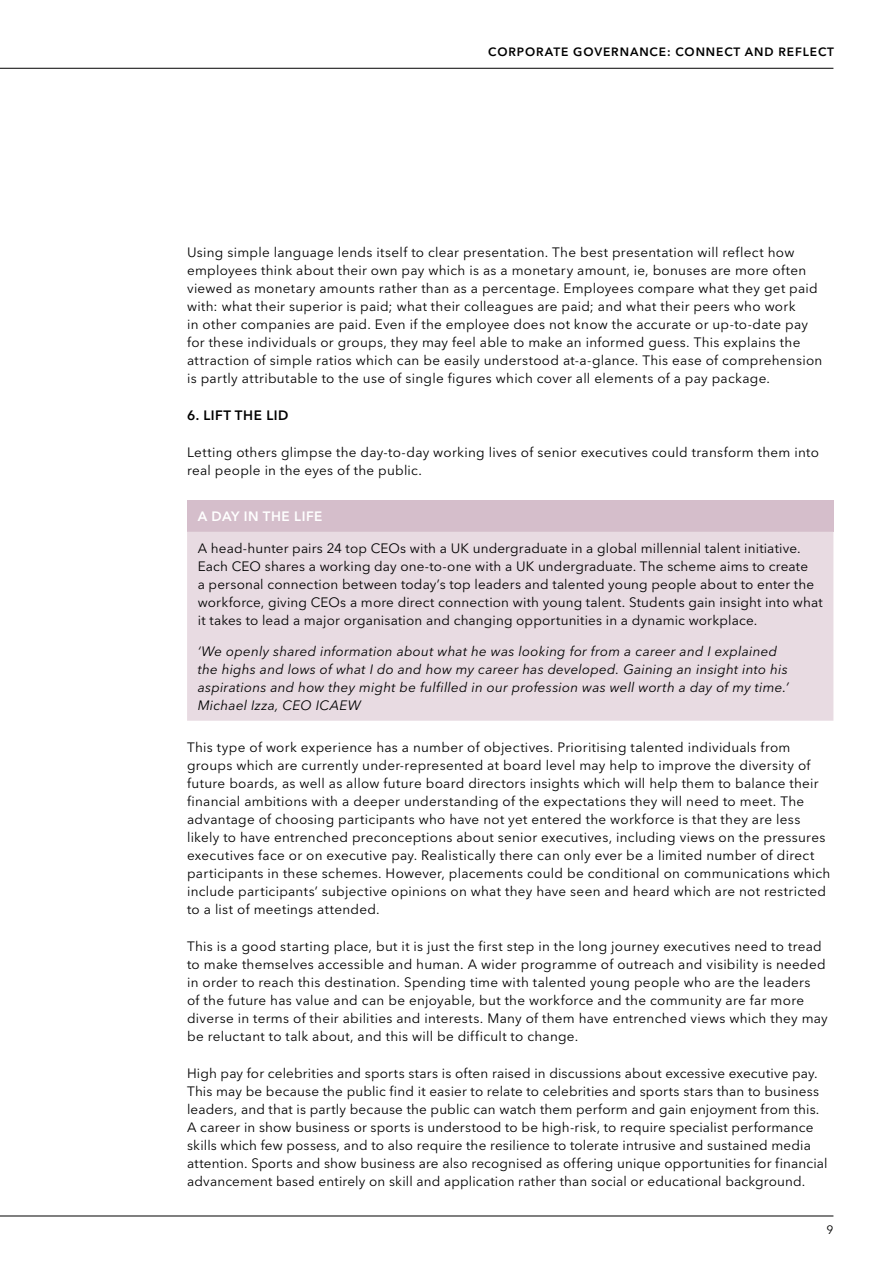
<style>
.page{position:relative;width:893px;height:1263px;background:#fff}
.page>*{position:absolute;margin:0;border:0;box-sizing:border-box;transform-origin:0 0}
.BODYTEXT{font:13.5px/18px "Avenir Next LT Pro";letter-spacing:.02em;color:#000}
.BODYTEXT-2{font:italic 13.5px/18px "Avenir Next LT Pro";letter-spacing:.015em;color:#000}
.Heading_3{font:600 13.5px "Avenir Next LT Pro";letter-spacing:.04em;color:#fff}
.HEADING_2{font:600 13.5px "Avenir Next LT Pro";letter-spacing:.04em;color:#000}
.t1{font:600 12px "Avenir Next LT Pro";letter-spacing:.075em;color:#000}
.t2{font:12px "Avenir Next LT Pro";color:#000}
</style>
<div class="page">
<hr style="left:0;top:1216px;width:833px;height:1px;background:#000">
<hr style="left:0;top:68px;width:833px;height:1px;background:#000">
<div style="left:187px;top:500px;width:646px;height:32px;background:#d5becb"></div>
<div style="left:187px;top:532px;width:646px;height:189px;background:#e8dbe2"></div>
<p class="t1" style="left:488px;top:44px;width:347px">CORPORATE GOVERNANCE: CONNECT AND REFLECT</p>
<p class="BODYTEXT" style="left:187px;top:243px;width:637px">Using simple language lends itself to clear presentation. The best presentation will reflect how employees think about their own pay which is as a monetary amount, ie, bonuses are more often viewed as monetary amounts rather than as a percentage. Employees compare what they get paid with: what their superior is paid; what their colleagues are paid; and what their peers who work<br>in other companies are paid. Even if the employee does not know the accurate or up-to-date pay for these individuals or groups, they may feel able to make an informed guess. This explains the attraction of simple ratios which can be easily understood at-a-glance. This ease of comprehension is partly attributable to the use of single figures which cover all elements of a pay package.</p>
<p class="HEADING_2" style="left:187px;top:407px;width:103px">6. LIFT THE LID</p>
<p class="BODYTEXT" style="left:187px;top:443px;width:633px">Letting others glimpse the day-to-day working lives of senior executives could transform them into real people in the eyes of the public.</p>
<p class="Heading_3" style="left:198px;top:508px;width:126px">A DAY IN THE LIFE</p>
<p class="BODYTEXT" style="left:198px;top:539px;width:627px">A head-hunter pairs 24 top CEOs with a UK undergraduate in a global millennial talent initiative.<br>Each CEO shares a working day one-to-one with a UK undergraduate. The scheme aims to create<br>a personal connection between today’s top leaders and talented young people about to enter the workforce, giving CEOs a more direct connection with young talent. Students gain insight into what it takes to lead a major organisation and changing opportunities in a dynamic workplace.</p>
<p class="BODYTEXT-2" style="left:198px;top:642px;width:592px">‘We openly shared information about what he was looking for from a career and I explained the highs and lows of what I do and how my career has developed. Gaining an insight into his aspirations and how they might be fulfilled in our profession was well worth a day of my time.’ Michael Izza, CEO ICAEW</p>
<p class="BODYTEXT" style="left:187px;top:738px;width:645px">This type of work experience has a number of objectives. Prioritising talented individuals from groups which are currently under-represented at board level may help to improve the diversity of future boards, as well as allow future board directors insights which will help them to balance their financial ambitions with a deeper understanding of the expectations they will need to meet. The advantage of choosing participants who have not yet entered the workforce is that they are less likely to have entrenched preconceptions about senior executives, including views on the pressures executives face or on executive pay. Realistically there can only ever be a limited number of direct participants in these schemes. However, placements could be conditional on communications which include participants’ subjective opinions on what they have seen and heard which are not restricted to a list of meetings attended.</p>
<p class="BODYTEXT" style="left:187px;top:937px;width:642px">This is a good starting place, but it is just the first step in the long journey executives need to tread to make themselves accessible and human. A wider programme of outreach and visibility is needed in order to reach this destination. Spending time with talented young people who are the leaders<br>of the future has value and can be enjoyable, but the workforce and the community are far more diverse in terms of their abilities and interests. Many of them have entrenched views which they may be reluctant to talk about, and this will be difficult to change.</p>
<p class="BODYTEXT" style="left:187px;top:1064px;width:642px">High pay for celebrities and sports stars is often raised in discussions about excessive executive pay.<br>This may be because the public find it easier to relate to celebrities and sports stars than to business leaders, and that is partly because the public can watch them perform and gain enjoyment from this.<br>A career in show business or sports is understood to be high-risk, to require specialist performance skills which few possess, and to also require the resilience to tolerate intrusive and sustained media attention. Sports and show business are also recognised as offering unique opportunities for financial advancement based entirely on skill and application rather than social or educational background.</p>
<p class="t2" style="left:826px;top:1222px;width:8px">9</p>
</div>
